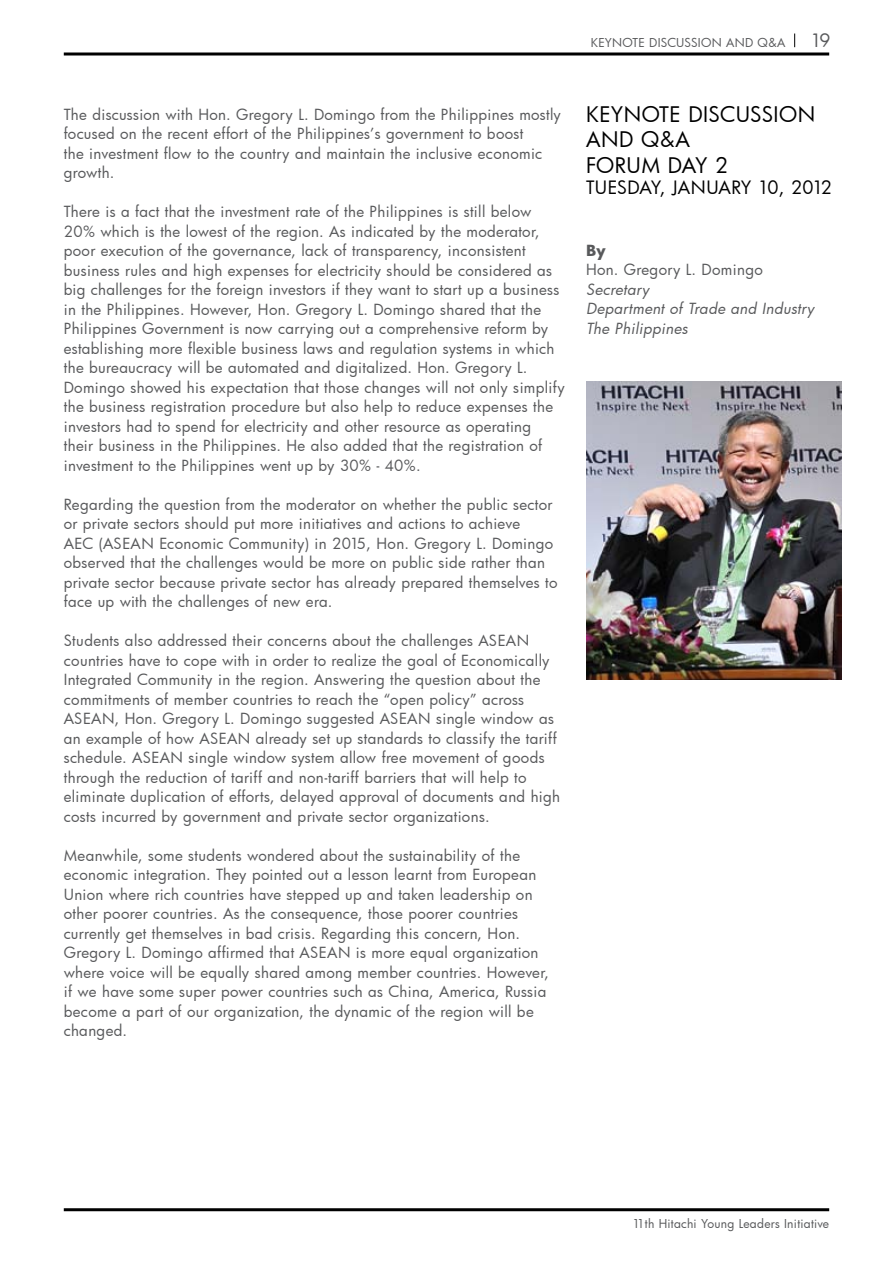
<style>
.page{position:relative;width:893px;height:1263px;background:#fff}
.page>*{position:absolute;margin:0;border:0;box-sizing:border-box;transform-origin:0 0}
.t1{font:21px/25.2px "Futura Bk";letter-spacing:.02em;color:#000}
.t2{font:18px "Futura Bk";letter-spacing:-.005em;color:#000}
.t3{font:18px "Futura Bk";color:#58595b}
.t4{font:15px/19.5px "Futura Bk";letter-spacing:.025em;color:#58595b}
.t5{font:italic 15px/19.5px "Futura Bk";letter-spacing:.025em;color:#58595b}
.t6{font:700 15px "Futura Bk";color:#58595b}
.t7{font:12px "Futura Bk";letter-spacing:.025em;color:#58595b}
</style>
<div class="page">
<hr style="left:64px;top:53px;width:765px;height:3px;background:#000">
<hr style="left:64px;top:1208px;width:765px;height:3px;background:#000">
<svg style="left:794px;top:34px;width:1px;height:13px"></svg>
<img style="left:586px;top:382px;width:255px;height:297px">
<p class="t7" style="left:591px;top:34px;width:196px">KEYNOTE DISCUSSION AND Q&amp;A</p>
<p class="t3" style="left:810px;top:28px;width:22px">19</p>
<p class="t4" style="left:64px;top:104px;width:499px">The discussion with Hon. Gregory L. Domingo from the Philippines mostly focused on the recent effort of the Philippines’s government to boost<br>the investment flow to the country and maintain the inclusive economic growth.</p>
<p class="t4" style="left:64px;top:202px;width:503px">There is a fact that the investment rate of the Philippines is still below 20% which is the lowest of the region. As indicated by the moderator, poor execution of the governance, lack of transparency, inconsistent business rules and high expenses for electricity should be considered as big challenges for the foreign investors if they want to start up a business in the Philippines. However, Hon. Gregory L. Domingo shared that the Philippines Government is now carrying out a comprehensive reform by establishing more flexible business laws and regulation systems in which the bureaucracy will be automated and digitalized. Hon. Gregory L.<br>Domingo showed his expectation that those changes will not only simplify the business registration procedure but also help to reduce expenses the investors had to spend for electricity and other resource as operating<br>their business in the Philippines. He also added that the registration of investment to the Philippines went up by 30% - 40%.</p>
<p class="t4" style="left:64px;top:494px;width:495px">Regarding the question from the moderator on whether the public sector or private sectors should put more initiatives and actions to achieve<br>AEC (ASEAN Economic Community) in 2015, Hon. Gregory L. Domingo observed that the challenges would be more on public side rather than private sector because private sector has already prepared themselves to face up with the challenges of new era.</p>
<p class="t4" style="left:64px;top:631px;width:498px">Students also addressed their concerns about the challenges ASEAN countries have to cope with in order to realize the goal of Economically Integrated Community in the region. Answering the question about the commitments of member countries to reach the “open policy” across ASEAN, Hon. Gregory L. Domingo suggested ASEAN single window as an example of how ASEAN already set up standards to classify the tariff schedule. ASEAN single window system allow free movement of goods through the reduction of tariff and non-tariff barriers that will help to eliminate duplication of efforts, delayed approval of documents and high costs incurred by government and private sector organizations.</p>
<p class="t4" style="left:64px;top:845px;width:487px">Meanwhile, some students wondered about the sustainability of the economic integration. They pointed out a lesson learnt from European Union where rich countries have stepped up and taken leadership on other poorer countries. As the consequence, those poorer countries currently get themselves in bad crisis. Regarding this concern, Hon.<br>Gregory L. Domingo affirmed that ASEAN is more equal organization where voice will be equally shared among member countries. However, if we have some super power countries such as China, America, Russia become a part of our organization, the dynamic of the region will be changed.</p>
<h1 class="t1" style="left:586px;top:101px;width:231px">KEYNOTE DISCUSSION<br>AND Q&amp;A<br>FORUM DAY 2</h1>
<p class="t2" style="left:586px;top:175px;width:247px">TUESDAY, JANUARY 10, 2012</p>
<p class="t6" style="left:586px;top:240px;width:22px">By</p>
<p class="t4" style="left:586px;top:260px;width:178px">Hon. Gregory L. Domingo</p>
<p class="t5" style="left:586px;top:279px;width:230px">Secretary<br>Department of Trade and Industry<br>The Philippines</p>
<p class="t7" style="left:632px;top:1216px;width:198px">11th Hitachi Young Leaders Initiative</p>
</div>
